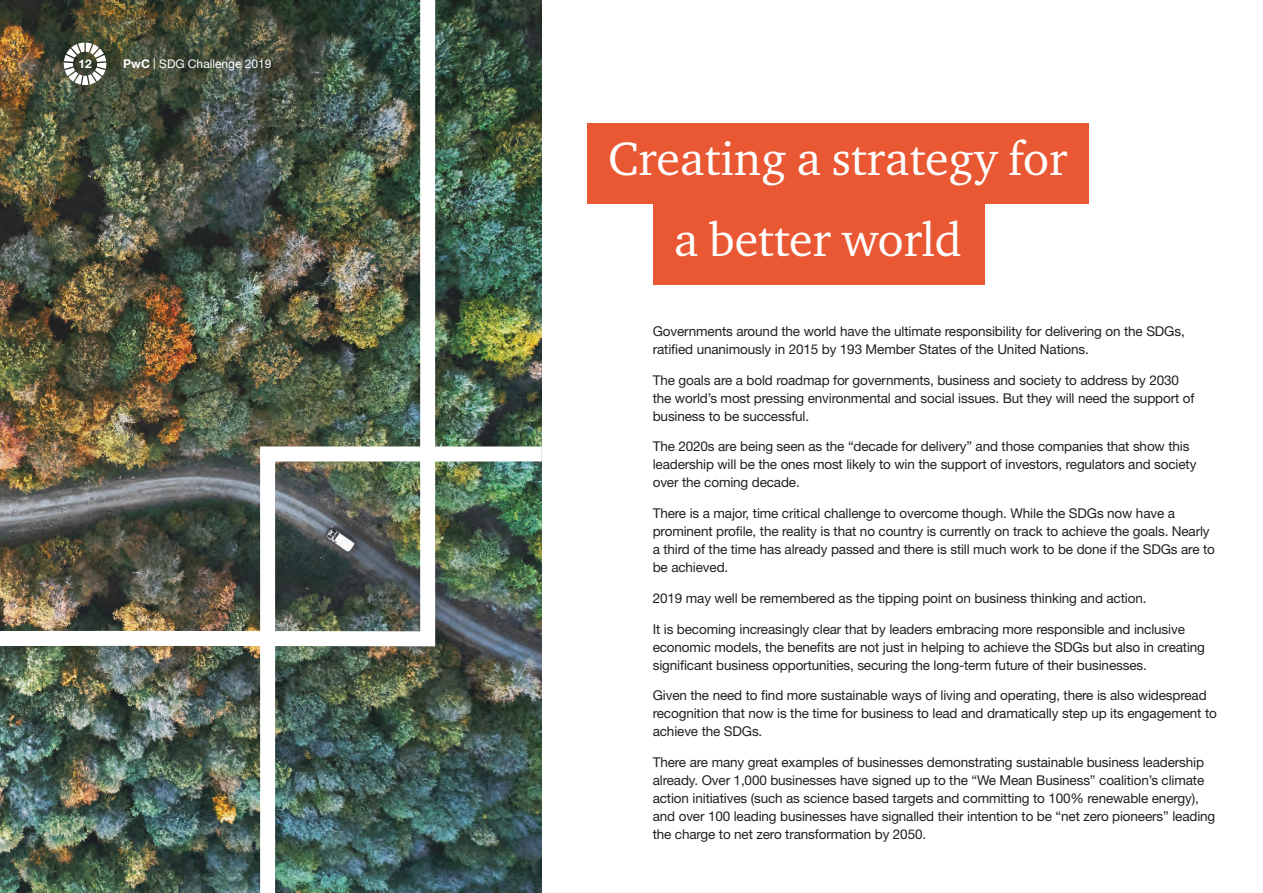
<style>
.page{position:relative;width:1263px;height:893px;background:#fff}
.page>*{position:absolute;margin:0;border:0;box-sizing:border-box;transform-origin:0 0}
.t1{font:48px/80.8px "Charter ITC";color:#fff}
.t2{font:13.5px/18px "Helvetica Neue";letter-spacing:-.01em;color:#231f20}
.t3{font:12px "Helvetica Neue";color:#fff}
.t4{font:700 12px "Helvetica Neue";color:#fff}
.s1{font-weight:700}
</style>
<div class="page">
<img style="left:0;top:0;width:542px;height:893px">
<div style="left:587px;top:123px;width:502px;height:81px;background:#ea5733"></div>
<div style="left:653px;top:204px;width:331px;height:81px;background:#ea5733"></div>
<img style="left:0;top:0;width:443px;height:657px">
<img style="left:253px;top:439px;width:289px;height:454px">
<p class="t4" style="left:78px;top:57px;width:15px">12</p>
<p class="t3" style="left:123px;top:57px;width:150px"><span class="s1">PwC</span> | SDG Challenge 2019</p>
<h1 class="t1" style="left:674px;top:118px;width:395px;text-indent:-66px">Creating a strategy for a better world</h1>
<p class="t2" style="left:653px;top:322px;width:533px">Governments around the world have the ultimate responsibility for delivering on the SDGs, ratified unanimously in 2015 by 193 Member States of the United Nations.</p>
<p class="t2" style="left:653px;top:371px;width:543px">The goals are a bold roadmap for governments, business and society to address by 2030 the world’s most pressing environmental and social issues. But they will need the support of business to be successful.</p>
<p class="t2" style="left:653px;top:437px;width:545px">The 2020s are being seen as the “decade for delivery” and those companies that show this leadership will be the ones most likely to win the support of investors, regulators and society over the coming decade.</p>
<p class="t2" style="left:653px;top:504px;width:564px">There is a major, time critical challenge to overcome though. While the SDGs now have a prominent profile, the reality is that no country is currently on track to achieve the goals. Nearly a third of the time has already passed and there is still much work to be done if the SDGs are to be achieved.</p>
<p class="t2" style="left:653px;top:589px;width:495px">2019 may well be remembered as the tipping point on business thinking and action.</p>
<p class="t2" style="left:653px;top:620px;width:554px">It is becoming increasingly clear that by leaders embracing more responsible and inclusive economic models, the benefits are not just in helping to achieve the SDGs but also in creating significant business opportunities, securing the long-term future of their businesses.</p>
<p class="t2" style="left:653px;top:686px;width:566px">Given the need to find more sustainable ways of living and operating, there is also widespread recognition that now is the time for business to lead and dramatically step up its engagement to achieve the SDGs.</p>
<p class="t2" style="left:653px;top:753px;width:564px">There are many great examples of businesses demonstrating sustainable business leadership already. Over 1,000 businesses have signed up to the “We Mean Business” coalition’s climate action initiatives (such as science based targets and committing to 100% renewable energy), and over 100 leading businesses have signalled their intention to be “net zero pioneers” leading the charge to net zero transformation by 2050.</p>
</div>
